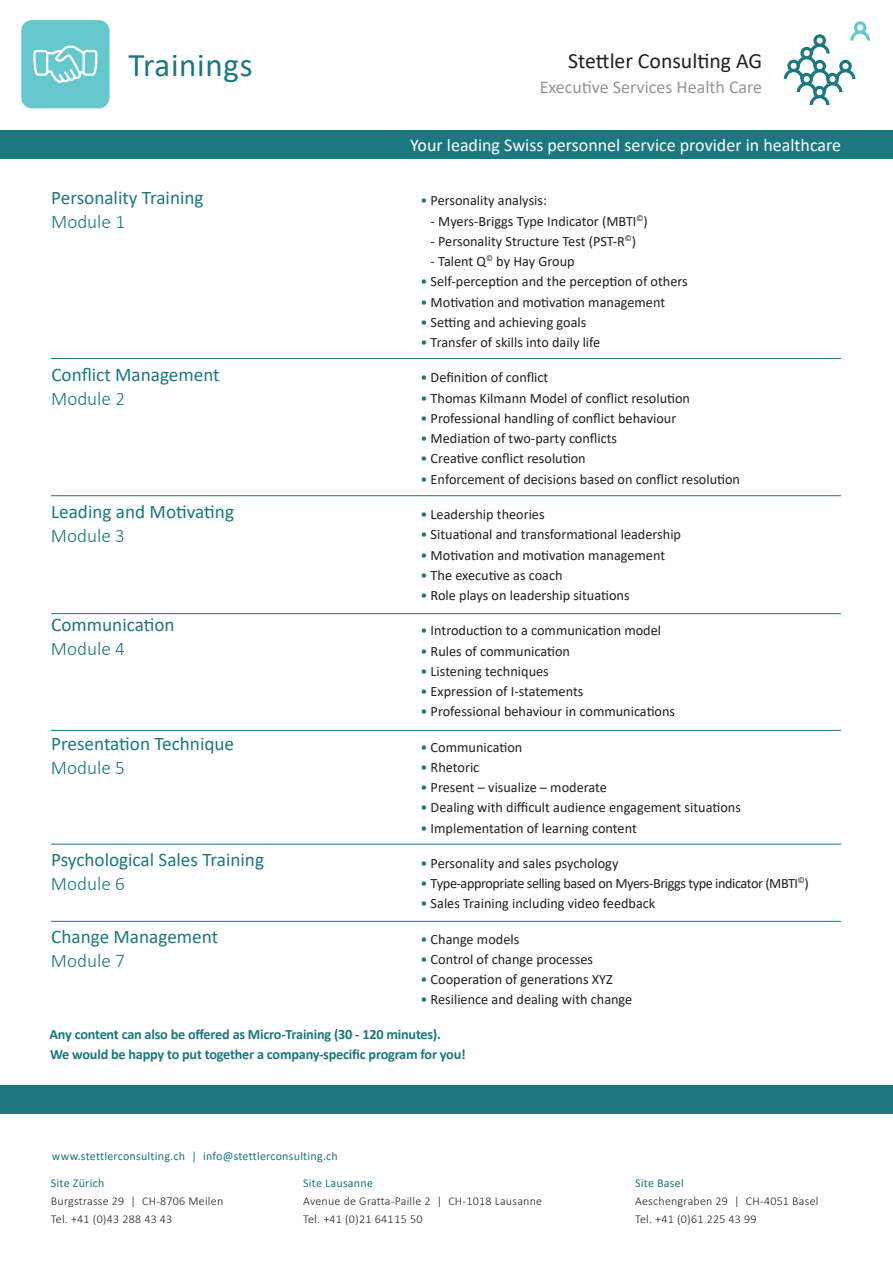
<style>
.page{position:relative;width:893px;height:1263px;background:#fff}
.page>*{position:absolute;margin:0;border:0;box-sizing:border-box;transform-origin:0 0}
.t1{font:33px "Calibri";letter-spacing:.02em;color:#1c777f}
.t2{font:21.75px "Calibri";color:#231f20}
.t3{font:19.2px "Calibri";color:#1c777f}
.t4{font:300 19.2px "Calibri";color:#1c777f}
.t5{font:18px "Calibri";color:#fff}
.t6{font:18px "Calibri";color:#939598}
.t7{font:14.25px "Calibri";color:#231f20}
.t8{font:700 14.25px "Calibri";letter-spacing:-.015em;color:#1c777f}
.t9{font:14.25px "Calibri";letter-spacing:-.03em;color:#231f20}
.t10{font:300 12px "Calibri";letter-spacing:.02em;color:#231f20}
.t11{font:12px "Calibri";letter-spacing:.02em;color:#1c777f}
.s1{color:#1c777f}
</style>
<div class="page">
<div style="left:0;top:130px;width:893px;height:29px;background:#1c777f"></div>
<svg style="left:784px;top:21px;width:86px;height:84px"></svg>
<div style="left:21px;top:20px;width:89px;height:88px;background:#64c8cc;border-radius:11px"></div>
<svg style="left:33px;top:45px;width:65px;height:38px"></svg>
<hr style="left:51px;top:358px;width:790px;height:1px;background:#1c777f">
<hr style="left:51px;top:495px;width:790px;height:1px;background:#1c777f">
<hr style="left:51px;top:613px;width:790px;height:1px;background:#1c777f">
<hr style="left:51px;top:730px;width:790px;height:1px;background:#1c777f">
<hr style="left:51px;top:844px;width:790px;height:1px;background:#1c777f">
<hr style="left:51px;top:921px;width:790px;height:1px;background:#1c777f">
<div style="left:0;top:1085px;width:893px;height:29px;background:#1c777f"></div>
<p class="t1" style="left:128px;top:42px;width:126px">Trainings</p>
<p class="t2" style="left:568px;top:46px;width:196px">Stettler Consulting AG</p>
<p class="t6" style="left:540px;top:75px;width:224px">Executive Services Health Care</p>
<p class="t5" style="left:410px;top:132px;width:432px">Your leading Swiss personnel service provider in healthcare</p>
<p class="t3" style="left:51px;top:185px;width:154px">Personality Training</p>
<p class="t4" style="left:51px;top:210px;width:75px">Module 1</p>
<p class="t7" style="left:420px;top:191px;width:128px"><span class="s1">•</span> Personality analysis:</p>
<p class="t7" style="left:431px;top:211px;width:219px">- Myers-Briggs Type Indicator (MBTI<sup>©</sup>)</p>
<p class="t7" style="left:431px;top:231px;width:207px">- Personality Structure Test (PST-R<sup>©</sup>)</p>
<p class="t7" style="left:431px;top:252px;width:146px">- Talent Q<sup>©</sup> by Hay Group</p>
<p class="t7" style="left:420px;top:272px;width:269px"><span class="s1">•</span> Self-perception and the perception of others</p>
<p class="t7" style="left:420px;top:292px;width:246px"><span class="s1">•</span> Motivation and motivation management</p>
<p class="t7" style="left:420px;top:312px;width:168px"><span class="s1">•</span> Setting and achieving goals</p>
<p class="t7" style="left:420px;top:333px;width:181px"><span class="s1">•</span> Transfer of skills into daily life</p>
<p class="t7" style="left:420px;top:368px;width:130px"><span class="s1">•</span> Definition of conflict</p>
<p class="t7" style="left:420px;top:388px;width:271px"><span class="s1">•</span> Thomas Kilmann Model of conflict resolution</p>
<p class="t7" style="left:420px;top:408px;width:258px"><span class="s1">•</span> Professional handling of conflict behaviour</p>
<p class="t7" style="left:420px;top:429px;width:198px"><span class="s1">•</span> Mediation of two-party conflicts</p>
<p class="t7" style="left:420px;top:449px;width:167px"><span class="s1">•</span> Creative conflict resolution</p>
<p class="t7" style="left:420px;top:469px;width:321px"><span class="s1">•</span> Enforcement of decisions based on conflict resolution</p>
<p class="t7" style="left:420px;top:504px;width:126px"><span class="s1">•</span> Leadership theories</p>
<p class="t7" style="left:420px;top:525px;width:262px"><span class="s1">•</span> Situational and transformational leadership</p>
<p class="t7" style="left:420px;top:545px;width:246px"><span class="s1">•</span> Motivation and motivation management</p>
<p class="t7" style="left:420px;top:565px;width:144px"><span class="s1">•</span> The executive as coach</p>
<p class="t7" style="left:420px;top:585px;width:211px"><span class="s1">•</span> Role plays on leadership situations</p>
<p class="t7" style="left:420px;top:621px;width:242px"><span class="s1">•</span> Introduction to a communication model</p>
<p class="t7" style="left:420px;top:641px;width:151px"><span class="s1">•</span> Rules of communication</p>
<p class="t7" style="left:420px;top:661px;width:130px"><span class="s1">•</span> Listening techniques</p>
<p class="t7" style="left:420px;top:681px;width:165px"><span class="s1">•</span> Expression of I-statements</p>
<p class="t7" style="left:420px;top:702px;width:256px"><span class="s1">•</span> Professional behaviour in communications</p>
<p class="t7" style="left:420px;top:737px;width:103px"><span class="s1">•</span> Communication</p>
<p class="t7" style="left:420px;top:757px;width:60px"><span class="s1">•</span> Rhetoric</p>
<p class="t7" style="left:420px;top:777px;width:188px"><span class="s1">•</span> Present – visualize – moderate</p>
<p class="t7" style="left:420px;top:798px;width:322px"><span class="s1">•</span> Dealing with difficult audience engagement situations</p>
<p class="t7" style="left:420px;top:818px;width:218px"><span class="s1">•</span> Implementation of learning content</p>
<p class="t7" style="left:420px;top:853px;width:200px"><span class="s1">•</span> Personality and sales psychology</p>
<p class="t9" style="left:420px;top:873px;width:390px"><span class="s1">•</span> Type-appropriate selling based on Myers-Briggs type indicator (MBTI<sup>©</sup>)</p>
<p class="t7" style="left:420px;top:894px;width:237px"><span class="s1">•</span> Sales Training including video feedback</p>
<p class="t7" style="left:420px;top:929px;width:100px"><span class="s1">•</span> Change models</p>
<p class="t7" style="left:420px;top:949px;width:174px"><span class="s1">•</span> Control of change processes</p>
<p class="t7" style="left:420px;top:969px;width:194px"><span class="s1">•</span> Cooperation of generations XYZ</p>
<p class="t7" style="left:420px;top:990px;width:214px"><span class="s1">•</span> Resilience and dealing with change</p>
<p class="t8" style="left:50px;top:1024px;width:393px">Any content can also be offered as Micro-Training (30 - 120 minutes).</p>
<p class="t8" style="left:50px;top:1044px;width:417px">We would be happy to put together a company-specific program for you!</p>
<p class="t3" style="left:51px;top:362px;width:170px">Conflict Management</p>
<p class="t4" style="left:51px;top:387px;width:75px">Module 2</p>
<p class="t3" style="left:51px;top:498px;width:184px">Leading and Motivating</p>
<p class="t4" style="left:51px;top:524px;width:75px">Module 3</p>
<p class="t3" style="left:51px;top:611px;width:125px">Communication</p>
<p class="t4" style="left:51px;top:637px;width:75px">Module 4</p>
<p class="t3" style="left:51px;top:731px;width:184px">Presentation Technique</p>
<p class="t4" style="left:51px;top:756px;width:75px">Module 5</p>
<p class="t3" style="left:51px;top:847px;width:214px">Psychological Sales Training</p>
<p class="t4" style="left:51px;top:872px;width:75px">Module 6</p>
<p class="t3" style="left:51px;top:923px;width:168px">Change Management</p>
<p class="t4" style="left:51px;top:948px;width:75px">Module 7</p>
<p class="t11" style="left:52px;top:1148px;width:287px">www.stettlerconsulting.ch | info@stettlerconsulting.ch</p>
<p class="t11" style="left:51px;top:1175px;width:55px">Site Zürich</p>
<p class="t10" style="left:51px;top:1194px;width:174px">Burgstrasse 29 | CH-8706 Meilen</p>
<p class="t10" style="left:51px;top:1212px;width:123px">Tel. +41 (0)43 288 43 43</p>
<p class="t11" style="left:303px;top:1175px;width:71px">Site Lausanne</p>
<p class="t10" style="left:303px;top:1194px;width:240px">Avenue de Gratta-Paille 2 | CH-1018 Lausanne</p>
<p class="t10" style="left:303px;top:1212px;width:121px">Tel. +41 (0)21 641 15 50</p>
<p class="t11" style="left:635px;top:1175px;width:50px">Site Basel</p>
<p class="t10" style="left:635px;top:1194px;width:185px">Aeschengraben 29 | CH-4051 Basel</p>
<p class="t10" style="left:635px;top:1212px;width:123px">Tel. +41 (0)61 225 43 99</p>
</div>
